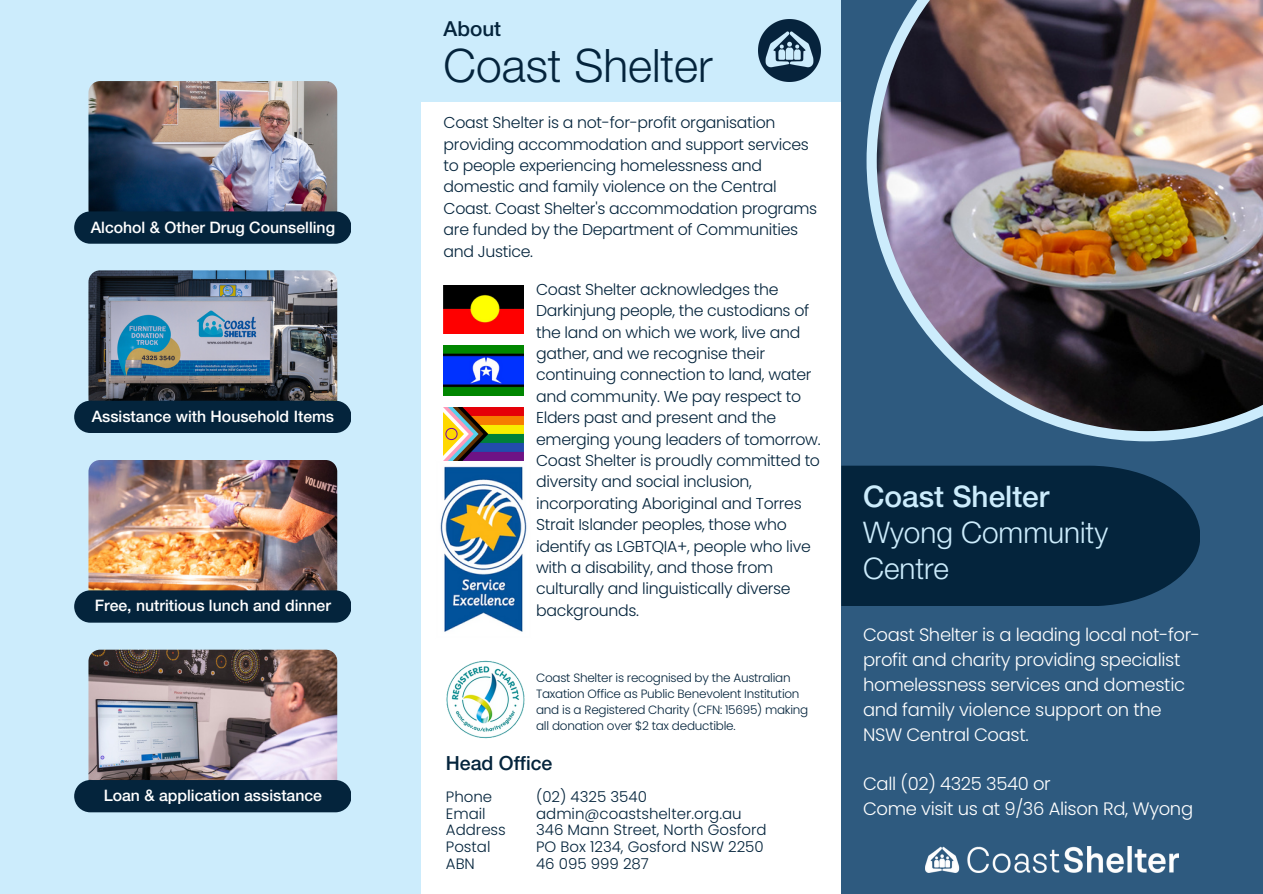
<style>
.page{position:relative;width:1263px;height:894px;background:#fff}
.page>*{position:absolute;margin:0;border:0;box-sizing:border-box;transform-origin:0 0}
.t1{font:300 46.05px "Helvetica Neue LT Pro";color:#04243c}
.t2{font:300 29.7px "Helvetica Neue LT Pro";color:#ccecfc}
.t3{font:500 29.7px "Helvetica Neue LT Pro";color:#ccecfc}
.t4{font:500 20.7px "Helvetica Neue LT Pro";color:#04243c}
.t5{font:500 19.5px "Helvetica Neue LT Pro";color:#04243c}
.t6{font:300 18px/24.8px "Poppins";letter-spacing:-.02em;color:#fff}
.t7{font:300 15.75px/21.3px "Poppins";letter-spacing:-.02em;color:#04243c}
.t8{font:500 15.75px "Helvetica Neue LT Pro";color:#fff}
.t9{font:300 15px "Poppins";color:#04243c}
.t10{font:300 12px/16px "Poppins";letter-spacing:-.02em;color:#04243c}
</style>
<div class="page">
<div style="left:841px;top:0;width:422px;height:893px;background:#2e5a7f"></div>
<img style="left:925px;top:846px;width:253px;height:26px">
<div style="left:421px;top:0;width:420px;height:102px;background:#ccecfc"></div>
<img style="left:444px;top:285px;width:79px;height:48px">
<img style="left:444px;top:346px;width:79px;height:49px">
<img style="left:440px;top:460px;width:87px;height:172px">
<img style="left:446px;top:660px;width:79px;height:78px">
<img style="left:759px;top:19px;width:61px;height:62px">
<div style="left:0;top:0;width:421px;height:893px;background:#ccecfc"></div>
<img style="left:88px;top:81px;width:249px;height:140px;border-radius:12px">
<img style="left:88px;top:270px;width:249px;height:140px;border-radius:12px">
<img style="left:88px;top:460px;width:249px;height:140px;border-radius:12px">
<img style="left:88px;top:649px;width:249px;height:140px;border-radius:12px">
<svg style="left:74px;top:211px;width:277px;height:33px;background:#0b2b42"></svg>
<div style="left:74px;top:400px;width:277px;height:33px;background:#04243c"></div>
<div style="left:74px;top:590px;width:277px;height:32px;background:#04243c"></div>
<div style="left:74px;top:779px;width:277px;height:33px;background:#04243c"></div>
<img style="left:866px;top:0;width:397px;height:441px">
<svg style="left:841px;top:465px;width:359px;height:140px;background:#062740"></svg>
<img style="left:444px;top:407px;width:79px;height:53px">
<p class="t8" style="left:91px;top:221px;width:246px">Alcohol &amp; Other Drug Counselling</p>
<p class="t8" style="left:92px;top:410px;width:244px">Assistance with Household Items</p>
<p class="t8" style="left:95px;top:600px;width:238px">Free, nutritious lunch and dinner</p>
<p class="t8" style="left:104px;top:789px;width:220px">Loan &amp; application assistance</p>
<p class="t4" style="left:444px;top:21px;width:59px">About</p>
<p class="t1" style="left:444px;top:49px;width:271px">Coast Shelter</p>
<p class="t7" style="left:444px;top:112px;width:375px">Coast Shelter is a not-for-profit organisation providing accommodation and support services to people experiencing homelessness and domestic and family violence on the Central Coast. Coast Shelter's accommodation programs are funded by the Department of Communities and Justice.</p>
<p class="t7" style="left:536px;top:279px;width:286px">Coast Shelter acknowledges the Darkinjung people, the custodians of the land on which we work, live and gather, and we recognise their continuing connection to land, water and community. We pay respect to Elders past and present and the emerging young leaders of tomorrow.</p>
<p class="t7" style="left:536px;top:449px;width:285px">Coast Shelter is proudly committed to diversity and social inclusion, incorporating Aboriginal and Torres Strait Islander peoples, those who identify as LGBTQIA+, people who live with a disability, and those from culturally and linguistically diverse backgrounds.</p>
<p class="t10" style="left:536px;top:670px;width:274px">Coast Shelter is recognised by the Australian Taxation Office as Public Benevolent Institution and is a Registered Charity (CFN: 15695) making all donation over $2 tax deductible.</p>
<p class="t5" style="left:446px;top:756px;width:108px">Head Office</p>
<p class="t9" style="left:446px;top:785px;width:48px">Phone</p>
<p class="t9" style="left:446px;top:802px;width:41px">Email</p>
<p class="t9" style="left:446px;top:819px;width:62px">Address</p>
<p class="t9" style="left:446px;top:836px;width:46px">Postal</p>
<p class="t9" style="left:446px;top:853px;width:31px">ABN</p>
<p class="t9" style="left:536px;top:785px;width:112px">(02) 4325 3540</p>
<p class="t9" style="left:536px;top:802px;width:207px">admin@coastshelter.org.au</p>
<p class="t9" style="left:536px;top:819px;width:232px">346 Mann Street, North Gosford</p>
<p class="t9" style="left:536px;top:836px;width:229px">PO Box 1234, Gosford NSW 2250</p>
<p class="t9" style="left:536px;top:853px;width:114px">46 095 999 287</p>
<p class="t3" style="left:863px;top:486px;width:188px">Coast Shelter</p>
<p class="t2" style="left:863px;top:522px;width:247px">Wyong Community</p>
<p class="t2" style="left:863px;top:558px;width:87px">Centre</p>
<p class="t6" style="left:863px;top:622px;width:339px">Coast Shelter is a leading local not-for&shy;profit and charity providing specialist homelessness services and domestic and family violence support on the NSW Central Coast.</p>
<p class="t6" style="left:863px;top:771px;width:189px">Call (02) 4325 3540 or</p>
<p class="t6" style="left:863px;top:795px;width:332px">Come visit us at 9/36 Alison Rd, Wyong</p>
</div>
